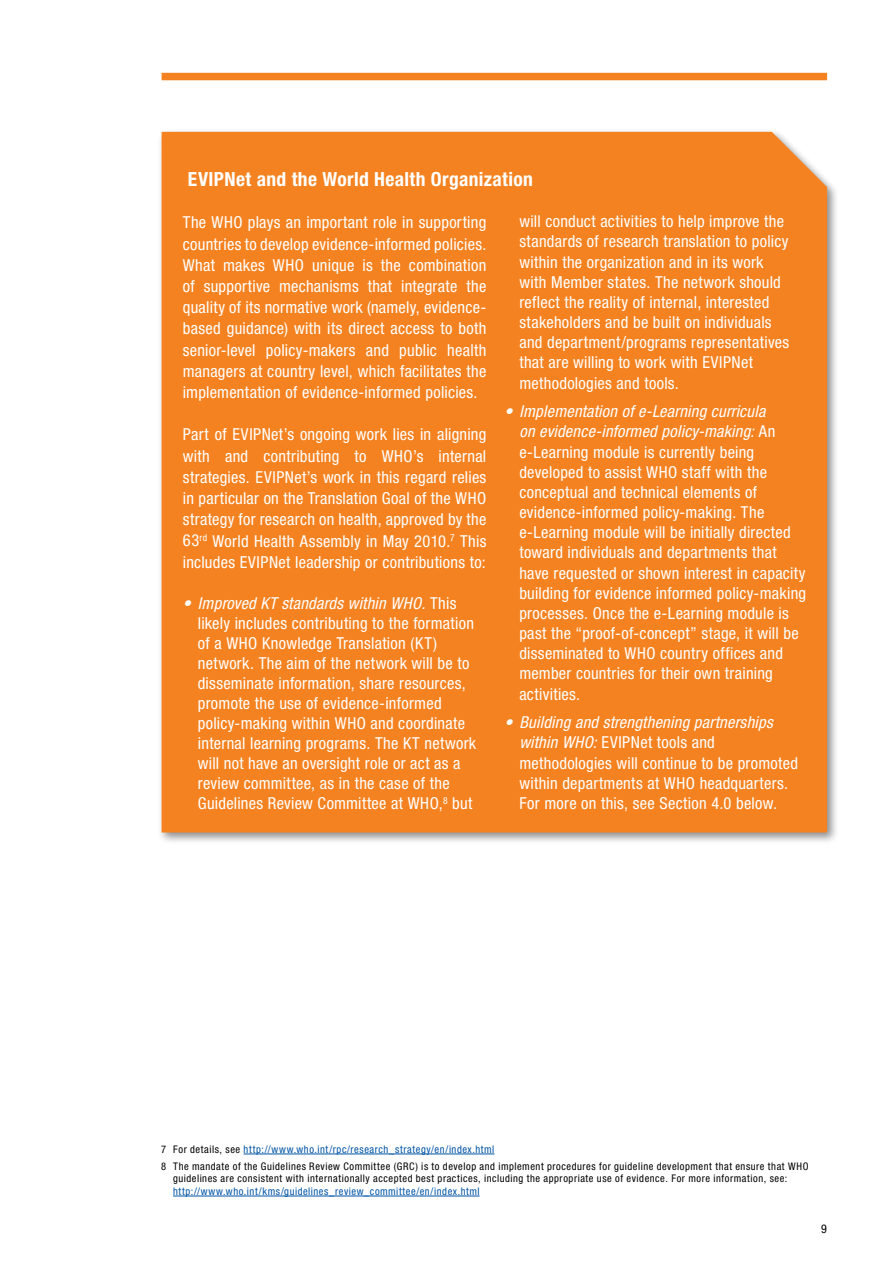
<style>
.page{position:relative;width:893px;height:1263px;background:#fff}
.page>*{position:absolute;margin:0;border:0;box-sizing:border-box;transform-origin:0 0}
.t1{font:700 condensed 19.5px "Helvetica Neue LT Std";letter-spacing:.02em;color:#fff}
.t2{font:condensed 16.5px/20.1px "Helvetica Neue LT Std";letter-spacing:.015em;color:#fff}
.t3{font:condensed 12px "Helvetica Neue LT Std";color:#000}
.t4{font:condensed 10.5px/16.8px "Helvetica Neue LT Std";letter-spacing:.055em;color:#000}
.t5{font:condensed 10.5px "Helvetica Neue LT Std";letter-spacing:.05em;color:#0054a6}
.s1{font-style:italic}
.s2{color:#0054a6}
</style>
<div class="page">
<div style="left:162px;top:73px;width:665px;height:7px;background:#f58220"></div>
<div style="left:158px;top:128px;width:682px;height:717px;background:#000;opacity:.45"></div>
<div style="left:162px;top:132px;width:665px;height:700px;background:#f58220"></div>
<hr style="left:244px;top:1154px;width:250px;height:1px;background:#0054a6">
<hr style="left:173px;top:1196px;width:307px;height:1px;background:#0054a6">
<p class="t1" style="left:188px;top:167px;width:347px">EVIPNet and the World Health Organization</p>
<p class="t2" style="left:183px;top:212px;width:305px;line-height:21.1px;text-align:justify">The WHO plays an important role in supporting countries to develop evidence-informed policies.<br>What makes WHO unique is the combination of supportive mechanisms that integrate the quality of its normative work (namely, evidence&shy;based guidance) with its direct access to both senior-level policy-makers and public health managers at country level, which facilitates the implementation of evidence-informed policies.</p>
<p class="t2" style="left:183px;top:424px;width:305px;line-height:21.1px;text-align:justify">Part of EVIPNet’s ongoing work lies in aligning with and contributing to WHO’s internal strategies. EVIPNet’s work in this regard relies in particular on the Translation Goal of the WHO strategy for research on health, approved by the 63<sup>rd</sup> World Health Assembly in May 2010.<sup>7</sup> This includes EVIPNet leadership or contributions to:</p>
<p class="t2" style="left:198px;top:593px;width:280px;text-indent:-15px"><span class="s1">• Improved KT standards within WHO.</span> This likely includes contributing to the formation of a WHO Knowledge Translation (KT) network. The aim of the network will be to disseminate information, share resources, promote the use of evidence-informed policy-making within WHO and coordinate internal learning programs. The KT network will not have an oversight role or act as a review committee, as in the case of the Guidelines Review Committee at WHO,<sup>8</sup> but</p>
<p class="t2" style="left:519px;top:211px;width:271px">will conduct activities to help improve the standards of research translation to policy within the organization and in its work with Member states. The network should reflect the reality of internal, interested stakeholders and be built on individuals and department/programs representatives that are willing to work with EVIPNet methodologies and tools.</p>
<p class="t2" style="left:519px;top:401px;width:288px;text-indent:-15px"><span class="s1">• Implementation of e-Learning curricula<br>on evidence-informed policy-making:</span> An e-Learning module is currently being developed to assist WHO staff with the conceptual and technical elements of evidence-informed policy-making. The e-Learning module will be initially directed toward individuals and departments that have requested or shown interest in capacity building for evidence informed policy-making processes. Once the e-Learning module is past the “proof-of-concept” stage, it will be disseminated to WHO country offices and member countries for their own training activities.</p>
<p class="t2" style="left:519px;top:712px;width:280px;text-indent:-15px"><span class="s1">• Building and strengthening partnerships within WHO:</span> EVIPNet tools and methodologies will continue to be promoted within departments at WHO headquarters.<br>For more on this, see Section 4.0 below.</p>
<p class="t4" style="left:161px;top:1141px;width:649px">7 For details, see <span class="s2">http://www.who.int/rpc/research_strategy/en/index.html<br></span>8 The mandate of the Guidelines Review Committee (GRC) is to develop and implement procedures for guideline development that ensure that WHO</p>
<p class="t4" style="left:173px;top:1170px;width:616px">guidelines are consistent with internationally accepted best practices, including the appropriate use of evidence. For more information, see:</p>
<p class="t5" style="left:173px;top:1185px;width:308px">http://www.who.int/kms/guidelines_review_committee/en/index.html</p>
<p class="t3" style="left:821px;top:1222px;width:7px">9</p>
</div>
